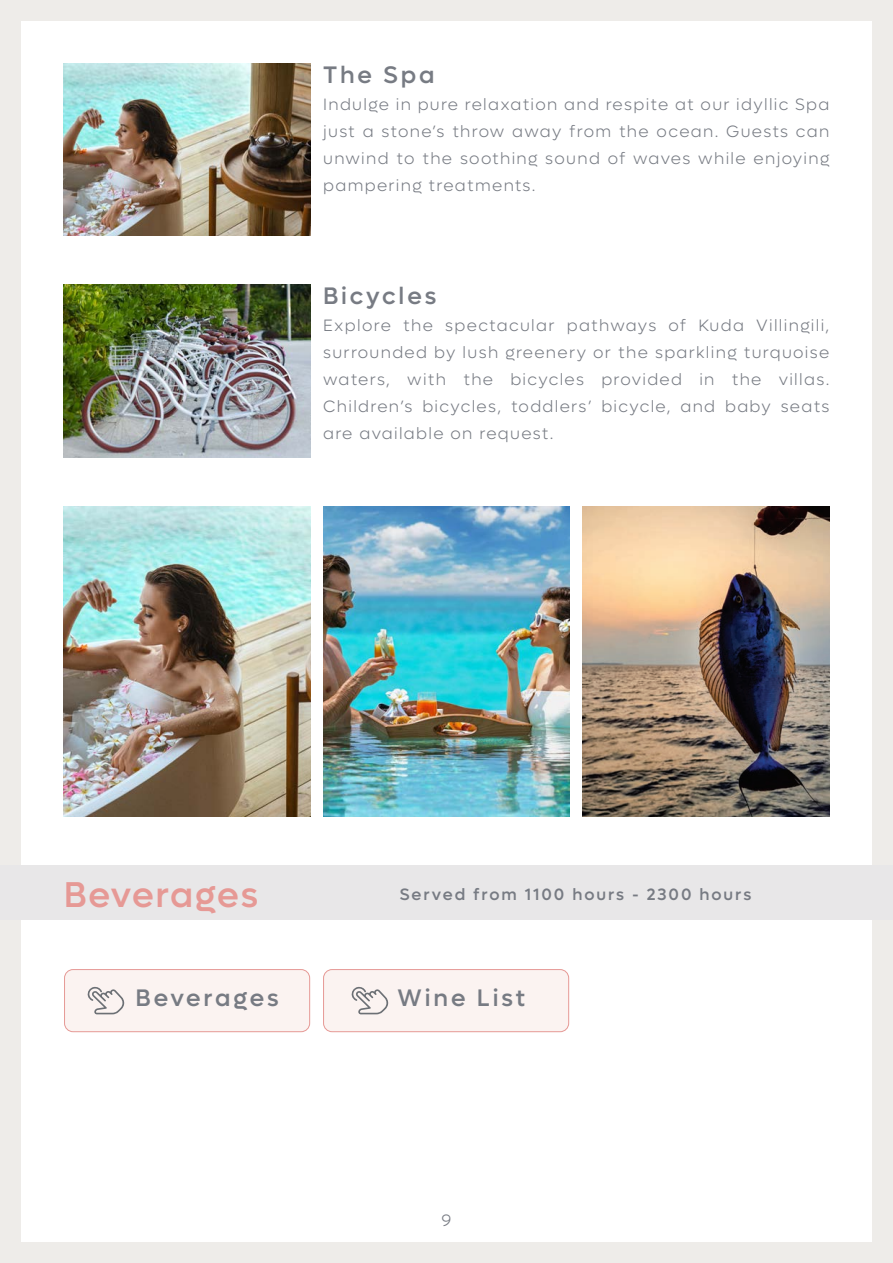
<style>
.page{position:relative;width:893px;height:1263px;background:#eeece9}
.page>*{position:absolute;margin:0;border:0;box-sizing:border-box;transform-origin:0 0}
.Heading_1{font:500 36px "Lufga";letter-spacing:.045em;color:#e69995}
.t1{font:500 24px "Lufga";letter-spacing:.12em;color:#777b83}
.t2{font:300 16.5px/27px "Lufga";letter-spacing:.08em;color:#777b83;text-align:justify}
.t3{font:500 16.5px "Lufga";letter-spacing:.12em;color:#777b83}
</style>
<div class="page">
<div style="left:21px;top:21px;width:851px;height:1221px;background:#fff"></div>
<img style="left:64px;top:64px;width:246px;height:172px">
<img style="left:64px;top:285px;width:246px;height:172px">
<img style="left:64px;top:506px;width:246px;height:310px">
<img style="left:323px;top:506px;width:247px;height:310px">
<img style="left:583px;top:506px;width:246px;height:310px">
<div style="left:0;top:865px;width:893px;height:55px;background:#e8e7e8"></div>
<div style="left:65px;top:969px;width:245px;height:63px;background:#fbf3f1;border-radius:9px"></div>
<div style="left:64px;top:969px;width:246px;height:63px;border:1px solid #e69995;border-radius:9px"></div>
<svg style="left:87px;top:986px;width:37px;height:28px"></svg>
<div style="left:324px;top:969px;width:245px;height:63px;background:#fbf3f1;border-radius:9px"></div>
<div style="left:323px;top:969px;width:246px;height:63px;border:1px solid #e69995;border-radius:9px"></div>
<svg style="left:351px;top:986px;width:37px;height:28px"></svg>
<p class="t1" style="left:323px;top:60px;width:113px">The Spa</p>
<p class="t2" style="left:323px;top:90px;width:508px">Indulge in pure relaxation and respite at our idyllic Spa just a stone’s throw away from the ocean. Guests can unwind to the soothing sound of waves while enjoying pampering treatments.</p>
<p class="t1" style="left:323px;top:281px;width:115px">Bicycles</p>
<p class="t2" style="left:323px;top:311px;width:508px">Explore the spectacular pathways of Kuda Villingili, surrounded by lush greenery or the sparkling turquoise waters, with the bicycles provided in the villas.<br>Children’s bicycles, toddlers’ bicycle, and baby seats are available on request.</p>
<p class="Heading_1" style="left:64px;top:873px;width:196px">Beverages</p>
<p class="t3" style="left:400px;top:885px;width:353px">Served from 1100 hours - 2300 hours</p>
<p class="t1" style="left:136px;top:983px;width:144px">Beverages</p>
<p class="t1" style="left:398px;top:983px;width:129px">Wine List</p>
<p class="t2" style="left:442px;top:1206px;width:11px">9</p>
</div>
